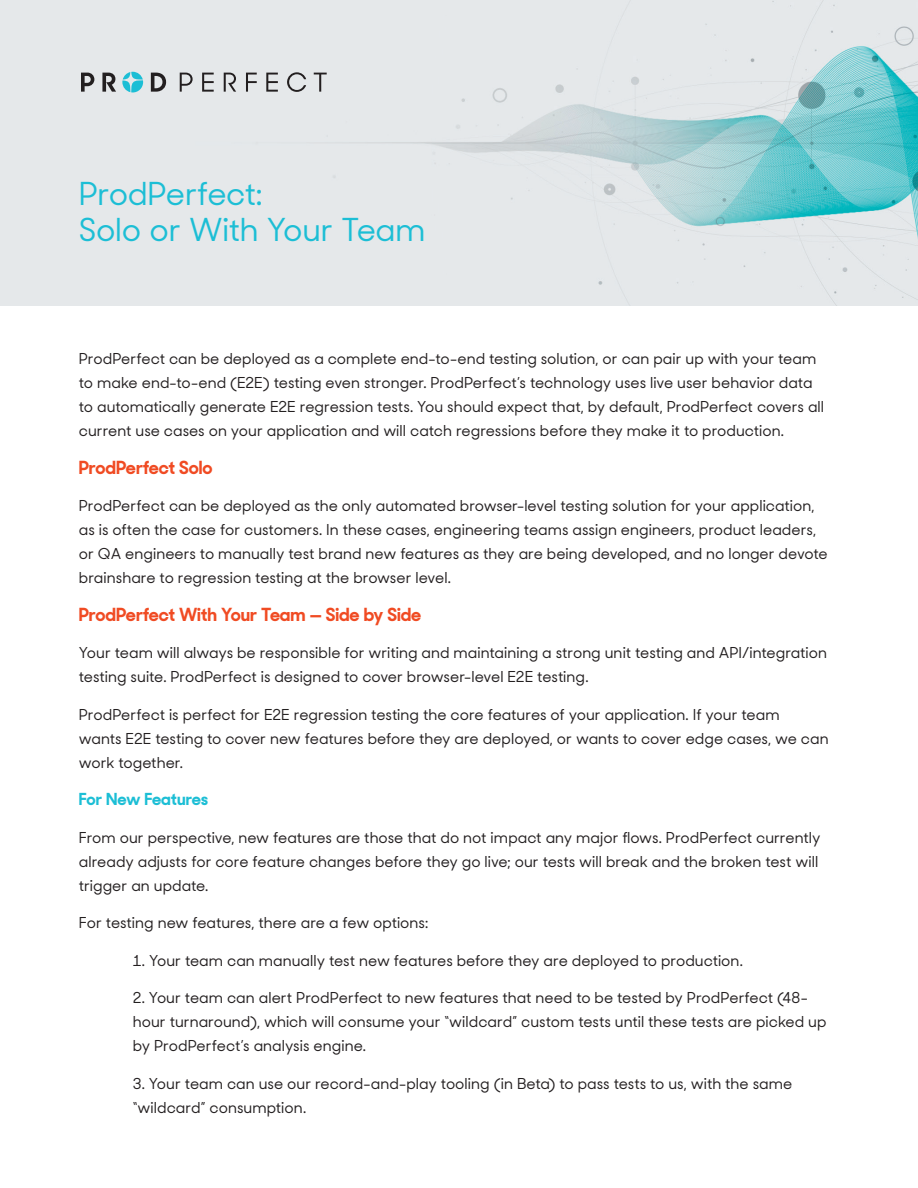
<style>
.page{position:relative;width:918px;height:1188px;background:#fff}
.page>*{position:absolute;margin:0;border:0;box-sizing:border-box;transform-origin:0 0}
.t1{font:500 31.5px "Sharp Sans Display No 2";letter-spacing:-.015em;color:#1cbed5}
.Body{font:700 18px "Sharp Sans Display No 2";letter-spacing:-.01em;color:#f04b23}
.Body-2{font:700 16.5px "Sharp Sans Display No 2";letter-spacing:-.005em;color:#1cbed5}
.Body-3{font:500 15px/24px "Sharp Sans Display No 2";color:#231f20}
</style>
<div class="page">
<img style="left:0;top:0;width:918px;height:305px">
<svg style="left:81px;top:73px;width:13px;height:19px"></svg>
<svg style="left:102px;top:73px;width:14px;height:19px"></svg>
<svg style="left:151px;top:73px;width:15px;height:19px"></svg>
<svg style="left:180px;top:73px;width:13px;height:19px"></svg>
<svg style="left:202px;top:73px;width:12px;height:19px"></svg>
<svg style="left:224px;top:73px;width:12px;height:19px"></svg>
<svg style="left:246px;top:73px;width:11px;height:19px"></svg>
<svg style="left:266px;top:73px;width:12px;height:19px"></svg>
<svg style="left:287px;top:72px;width:19px;height:20px"></svg>
<svg style="left:314px;top:73px;width:13px;height:19px"></svg>
<svg style="left:122px;top:72px;width:21px;height:20px"></svg>
<p class="t1" style="left:79px;top:168px;width:185px">ProdPerfect:</p>
<p class="t1" style="left:79px;top:204px;width:348px">Solo or With Your Team</p>
<p class="Body-3" style="left:79px;top:346px;width:747px">ProdPerfect can be deployed as a complete end-to-end testing solution, or can pair up with your team to make end-to-end (E2E) testing even stronger. ProdPerfect’s technology uses live user behavior data to automatically generate E2E regression tests. You should expect that, by default, ProdPerfect covers all current use cases on your application and will catch regressions before they make it to production.</p>
<p class="Body" style="left:79px;top:452px;width:135px">ProdPerfect Solo</p>
<p class="Body-3" style="left:79px;top:493px;width:750px">ProdPerfect can be deployed as the only automated browser-level testing solution for your application, as is often the case for customers. In these cases, engineering teams assign engineers, product leaders, or QA engineers to manually test brand new features as they are being developed, and no longer devote brainshare to regression testing at the browser level.</p>
<p class="Body" style="left:79px;top:599px;width:344px">ProdPerfect With Your Team — Side by Side</p>
<p class="Body-3" style="left:79px;top:640px;width:750px">Your team will always be responsible for writing and maintaining a strong unit testing and API/integration testing suite. ProdPerfect is designed to cover browser-level E2E testing.</p>
<p class="Body-3" style="left:79px;top:701px;width:751px">ProdPerfect is perfect for E2E regression testing the core features of your application. If your team<br>wants E2E testing to cover new features before they are deployed, or wants to cover edge cases, we can work together.</p>
<p class="Body-2" style="left:79px;top:785px;width:131px">For New Features</p>
<p class="Body-3" style="left:79px;top:824px;width:743px">From our perspective, new features are those that do not impact any major flows. ProdPerfect currently already adjusts for core feature changes before they go live; our tests will break and the broken test will trigger an update.</p>
<p class="Body-3" style="left:79px;top:910px;width:351px">For testing new features, there are a few options:</p>
<p class="Body-3" style="left:133px;top:947px;width:612px">1. Your team can manually test new features before they are deployed to production.</p>
<p class="Body-3" style="left:133px;top:985px;width:695px">2. Your team can alert ProdPerfect to new features that need to be tested by ProdPerfect (48- hour turnaround), which will consume your “wildcard” custom tests until these tests are picked up by ProdPerfect’s analysis engine.</p>
<p class="Body-3" style="left:133px;top:1070px;width:661px">3. Your team can use our record-and-play tooling (in Beta) to pass tests to us, with the same “wildcard” consumption.</p>
</div>
